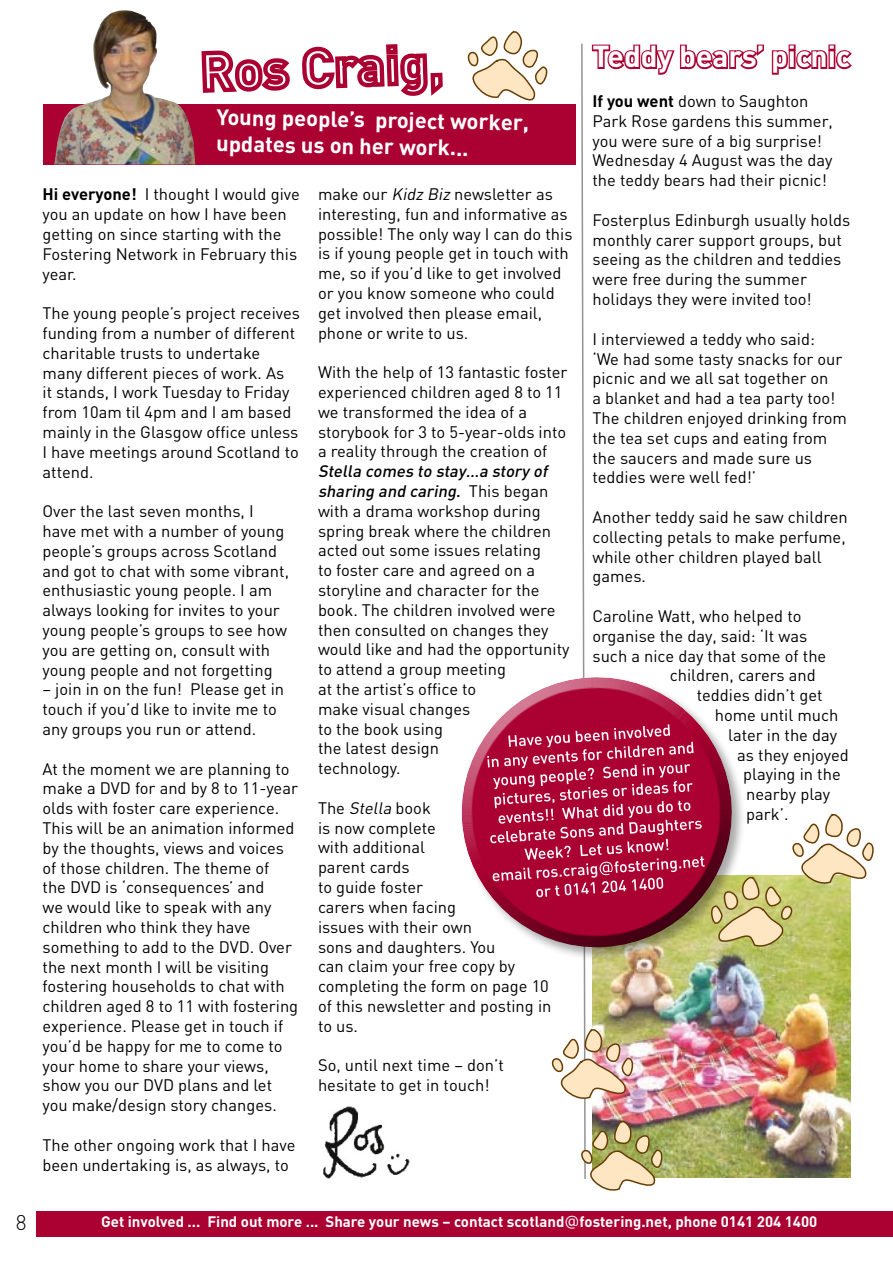
<style>
.page{position:relative;width:893px;height:1263px;background:#fff}
.page>*{position:absolute;margin:0;border:0;box-sizing:border-box;transform-origin:0 0}
.t1{font:700 30px "DIN";color:#fff}
.t2{font:700 22.05px/26.4px "DIN";color:#fff}
.t3{font:300 21px "DIN";color:#000}
.t4{font:16.5px/19.8px "DIN";color:#000}
.t5{font:700 15px "DIN";color:#fff}
.s1{font-weight:700}
.s2{font-style:italic}
.s3{font-weight:500;font-style:italic}
.s4{font-weight:500}
.s5{font-family:"Verdana";font-weight:400}
</style>
<div class="page">
<div style="left:36px;top:1211px;width:857px;height:25px;background:#ab0132"></div>
<svg style="left:43px;top:104px;width:422px;height:61px;background:#a62949"></svg>
<img style="left:67px;top:10px;width:57px;height:104px">
<svg style="left:201px;top:50px;width:89px;height:43px"></svg>
<svg style="left:302px;top:44px;width:141px;height:52px"></svg>
<img style="left:323px;top:1106px;width:87px;height:73px">
<img style="left:465px;top:30px;width:409px;height:1161px">
<h2 class="t2" style="left:217px;top:103px;width:314px;rotate:1deg">Young people’s project worker, updates us on her work...</h2>
<p class="t4" style="left:43px;top:184px;width:259px"><span class="s1">Hi everyone!</span> I thought I would give you an update on how I have been getting on since starting with the<br>Fostering Network in February this year.</p>
<p class="t4" style="left:43px;top:303px;width:259px">The young people’s project receives funding from a number of different charitable trusts to undertake many different pieces of work. As<br>it stands, I work Tuesday to Friday from 10am til 4pm and I am based mainly in the Glasgow office unless<br>I have meetings around Scotland to attend.</p>
<p class="t4" style="left:43px;top:501px;width:248px">Over the last seven months, I have met with a number of young people’s groups across Scotland and got to chat with some vibrant, enthusiastic young people. I am always looking for invites to your young people’s groups to see how you are getting on, consult with young people and not forgetting</p>
<p class="t4" style="left:43px;top:679px;width:243px">– join in on the fun! Please get in touch if you’d like to invite me to any groups you run or attend.</p>
<p class="t4" style="left:43px;top:758px;width:257px">At the moment we are planning to make a DVD for and by 8 to 11-year olds with foster care experience.<br>This will be an animation informed by the thoughts, views and voices of those children. The theme of<br>the DVD is ‘consequences’ and<br>we would like to speak with any children who think they have something to add to the DVD. Over the next month I will be visiting fostering households to chat with children aged 8 to 11 with fostering experience. Please get in touch if you’d be happy for me to come to your home to share your views, show you our DVD plans and let you make/design story changes.</p>
<p class="t4" style="left:43px;top:1135px;width:254px">The other ongoing work that I have been undertaking is, as always, to</p>
<p class="t4" style="left:318px;top:184px;width:256px">make our <span class="s2">Kidz Biz</span> newsletter as interesting, fun and informative as possible! The only way I can do this is if young people get in touch with me, so if you’d like to get involved or you know someone who could get involved then please email, phone or write to us.</p>
<p class="t4" style="left:318px;top:362px;width:251px">With the help of 13 fantastic foster experienced children aged 8 to 11 we transformed the idea of a storybook for 3 to 5-year-olds into a reality through the creation of</p>
<p class="t4" style="left:318px;top:461px;width:253px"><span class="s3">Stella comes to stay…a story of sharing and caring</span><span class="s4">.</span> T h i s b e g a n with a drama workshop during spring break where the children acted out some issues relating<br>to foster care and agreed on a storyline and character for the book. The children involved were then consulted on changes they would like and had the opportunity to attend a group meeting<br>at the artist’s office to<br>make visual changes<br>to the book using<br>the latest design<br>technology.</p>
<p class="t4" style="left:318px;top:798px;width:235px">The <span class="s2">Stella</span> book<br>is now complete<br>with additional<br>parent cards<br>to guide foster<br>carers when facing<br>issues with their own<br>sons and daughters. You<br>can claim your free copy by completing the form on page 10 of this newsletter and posting in to us.</p>
<p class="t4" style="left:318px;top:1055px;width:187px">So, until next time – don’t hesitate to get in touch!</p>
<h1 class="t1" style="left:592px;top:37px;width:259px">Teddy bears’ picnic</h1>
<p class="t4" style="left:592px;top:91px;width:242px"><span class="s1">If you went</span> down to Saughton<br>Park Rose gardens this summer, you were sure of a big surprise!<br>Wednesday 4 August was the day the teddy bears had their picnic!</p>
<p class="t4" style="left:592px;top:210px;width:259px">Fosterplus Edinburgh usually holds monthly carer support groups, but seeing as the children and teddies were free during the summer holidays they were invited too!</p>
<p class="t4" style="left:592px;top:328px;width:256px">I interviewed a teddy who said:<br>‘We had some tasty snacks for our picnic and we all sat together on<br>a blanket and had a tea party too!<br>The children enjoyed drinking from the tea set cups and eating from the saucers and made sure us teddies were well fed!’</p>
<p class="t4" style="left:592px;top:507px;width:257px">Another teddy said he saw children collecting petals to make perfume, while other children played ball games.</p>
<p class="t4" style="left:592px;top:606px;width:210px">Caroline Watt, who helped to</p>
<p class="t4" style="left:592px;top:625px;width:216px">organise the day, said: ‘It was</p>
<p class="t4" style="left:592px;top:645px;width:235px">such a nice day that some of the</p>
<p class="t4" style="left:670px;top:665px;width:148px">children, carers and</p>
<p class="t4" style="left:697px;top:685px;width:127px">teddies didn’t get</p>
<p class="t4" style="left:715px;top:705px;width:125px">home until much</p>
<p class="t4" style="left:728px;top:724px;width:110px">later in the day</p>
<p class="t4" style="left:737px;top:744px;width:113px">as they enjoyed</p>
<p class="t4" style="left:743px;top:764px;width:99px">playing in the</p>
<p class="t4" style="left:746px;top:784px;width:86px">nearby play</p>
<p class="t4" style="left:746px;top:804px;width:44px">park’.</p>
<p class="t3" style="left:16px;top:1210px;width:12px">8</p>
<p class="t5" style="left:101px;top:1211px;width:718px">Get involved ... Find out more ... Share your news – contact scotland<span class="s5">@</span>fostering.net, phone 0141 204 1400</p>
</div>
